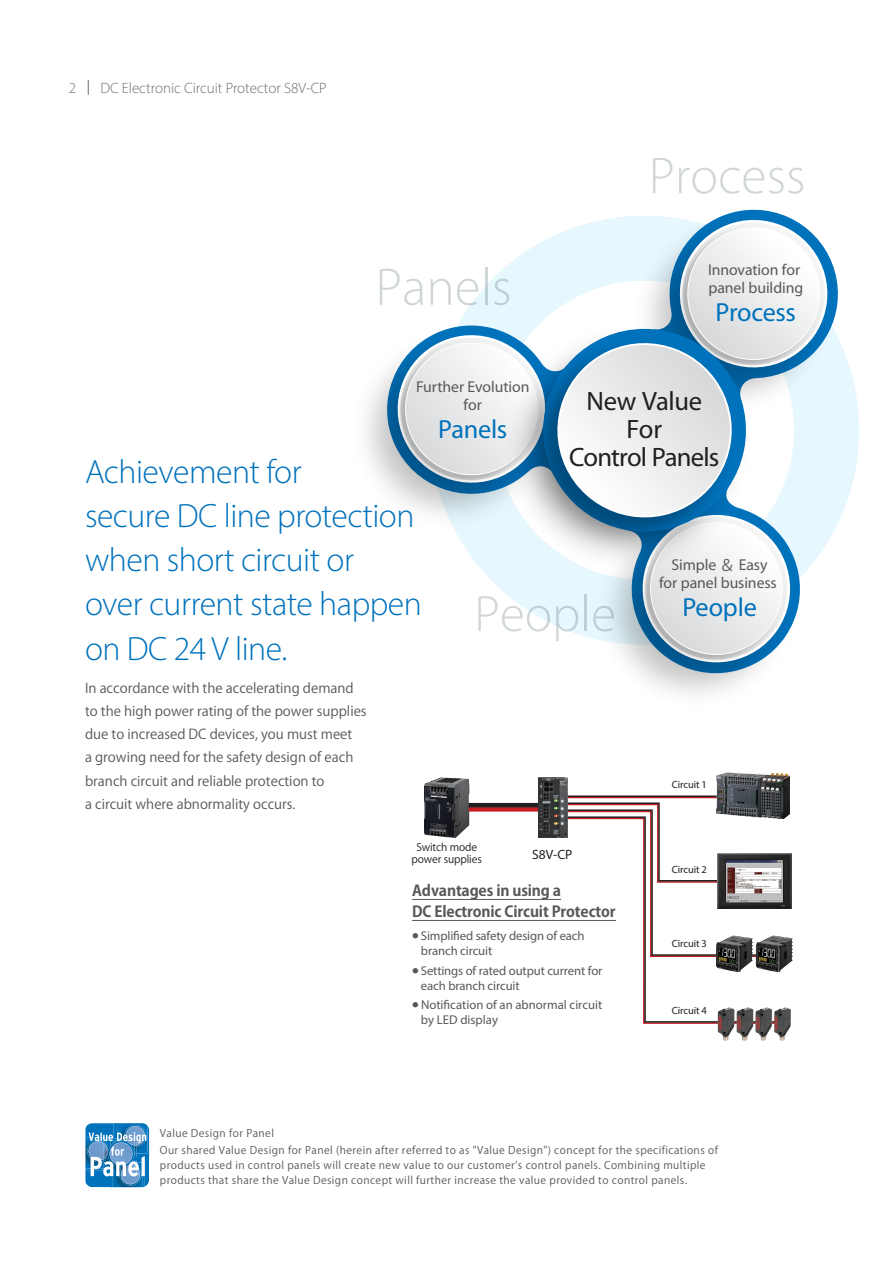
<style>
.page{position:relative;width:893px;height:1263px;background:#fff}
.page>*{position:absolute;margin:0;border:0;box-sizing:border-box;transform-origin:0 0}
.t1{font:300 53.1px "Myriad Pro";color:#d1d7d8}
.t2{font:300 52.2px "Myriad Pro";color:#d1d7d8}
.t3{font:300 33.75px/44.2px "Myriad Pro";letter-spacing:-.015em;color:#0072bc}
.t4{font:26.7px/28px "Myriad Pro";letter-spacing:-.025em;color:#231f20;text-align:center}
.t5{font:26.25px "Myriad Pro";letter-spacing:-.01em;color:#0072bc}
.t6{font:15.75px/18.8px "Myriad Pro";letter-spacing:-.005em;color:#57585a;text-align:center}
.t7{font:700 15px/21px "Koz Go Pro";letter-spacing:-.01em;color:#57585a}
.t8{font:300 15px "Myriad Pro";color:#6c6d70}
.t9{font:13.5px/23.2px "Koz Go Pr 6 N";color:#57585a}
.t10{font:13.5px "Myriad Pro";color:#231f20}
.t11{font:12.75px/15px "Myriad Pro";letter-spacing:-.01em;color:#57585a}
.t12{font:10.5px/15px "Koz Go Pro";letter-spacing:.04em;color:#57585a}
.t13{font:10.5px "Myriad Pro";letter-spacing:-.01em;color:#231f20}
.t14{font:10.5px/12px "Koz Go Pro";letter-spacing:-.01em;color:#231f20;text-align:center}
.s1{font-family:"Koz Go Pr 6 N"}
</style>
<div class="page">
<svg style="left:375px;top:209px;width:468px;height:476px"></svg>
<svg style="left:469px;top:807px;width:69px;height:4px"></svg>
<hr style="left:432px;top:803px;width:133px;height:4px;background:#231f20">
<svg style="left:561px;top:795px;width:217px;height:228px"></svg>
<img style="left:424px;top:777px;width:45px;height:61px">
<img style="left:538px;top:777px;width:30px;height:61px">
<img style="left:736px;top:1007px;width:17px;height:34px">
<img style="left:755px;top:1007px;width:17px;height:34px">
<img style="left:774px;top:1007px;width:17px;height:34px">
<img style="left:717px;top:853px;width:74px;height:56px">
<img style="left:717px;top:771px;width:73px;height:48px">
<img style="left:716px;top:935px;width:37px;height:37px">
<img style="left:756px;top:935px;width:37px;height:37px">
<img style="left:718px;top:1007px;width:16px;height:34px">
<svg style="left:88px;top:80px;width:1px;height:15px"></svg>
<hr style="left:412px;top:920px;width:204px;height:1px;background:#57585a">
<hr style="left:412px;top:899px;width:149px;height:1px;background:#57585a">
<svg style="left:85px;top:1123px;width:64px;height:64px;background:#579aca"></svg>
<h3 class="t8" style="left:69px;top:79px;width:9px">2</h3>
<h3 class="t8" style="left:100px;top:79px;width:228px">DC Electronic Circuit Protector S8V-CP</h3>
<h2 class="t2" style="left:649px;top:144px;width:158px">Process</h2>
<h1 class="t1" style="left:375px;top:255px;width:138px">Panels</h1>
<h3 class="t6" style="left:708px;top:260px;width:97px;text-align:left">Innovation for panel building</h3>
<h3 class="t5" style="left:716px;top:296px;width:82px">Process</h3>
<h3 class="t6" style="left:416px;top:377px;width:115px">Further Evolution for</h3>
<h3 class="t5" style="left:438px;top:413px;width:71px">Panels</h3>
<h3 class="t3" style="left:85px;top:449px;width:338px">Achievement for<br>secure DC line protection when short circuit or<br>over current state happen on DC 24 V line.</h3>
<p class="t9" style="left:85px;top:676px;width:283px">In accordance with the accelerating demand to the high power rating of the power supplies due to increased DC devices, you must meet<br>a growing need for the safety design of each branch circuit and reliable protection to<br>a circuit where abnormality occurs.</p>
<h3 class="t4" style="left:569px;top:387px;width:152px">New Value<br>For<br>Control Panels</h3>
<h3 class="t6" style="left:659px;top:555px;width:119px">Simple <span class="s1">＆</span> Easy for panel business</h3>
<h3 class="t5" style="left:682px;top:591px;width:76px">People</h3>
<p class="t13" style="left:672px;top:778px;width:37px">Circuit 1</p>
<p class="t12" style="left:160px;top:1126px;width:116px">Value Design for Panel</p>
<p class="t14" style="left:412px;top:842px;width:72px">Switch mode power supplies</p>
<p class="t10" style="left:532px;top:846px;width:42px">S8V-CP</p>
<h3 class="t7" style="left:412px;top:881px;width:205px">Advantages in using a<br>DC Electronic Circuit Protector</h3>
<p class="t11" style="left:421px;top:928px;width:165px;text-indent:-9px"><sup>●</sup> Simplified safety design of each branch circuit</p>
<p class="t11" style="left:421px;top:963px;width:183px;text-indent:-9px"><sup>●</sup> Settings of rated output current for each branch circuit</p>
<p class="t11" style="left:421px;top:997px;width:183px;text-indent:-9px"><sup>●</sup> Notification of an abnormal circuit by LED display</p>
<p class="t13" style="left:672px;top:863px;width:37px">Circuit 2</p>
<p class="t13" style="left:672px;top:937px;width:37px">Circuit 3</p>
<p class="t13" style="left:672px;top:1004px;width:37px">Circuit 4</p>
<p class="t12" style="left:160px;top:1143px;width:559px">Our shared Value Design for Panel (herein after referred to as "Value Design") concept for the specifications of products used in control panels will create new value to our customer’s control panels. Combining multiple products that share the Value Design concept will further increase the value provided to control panels.</p>
</div>
